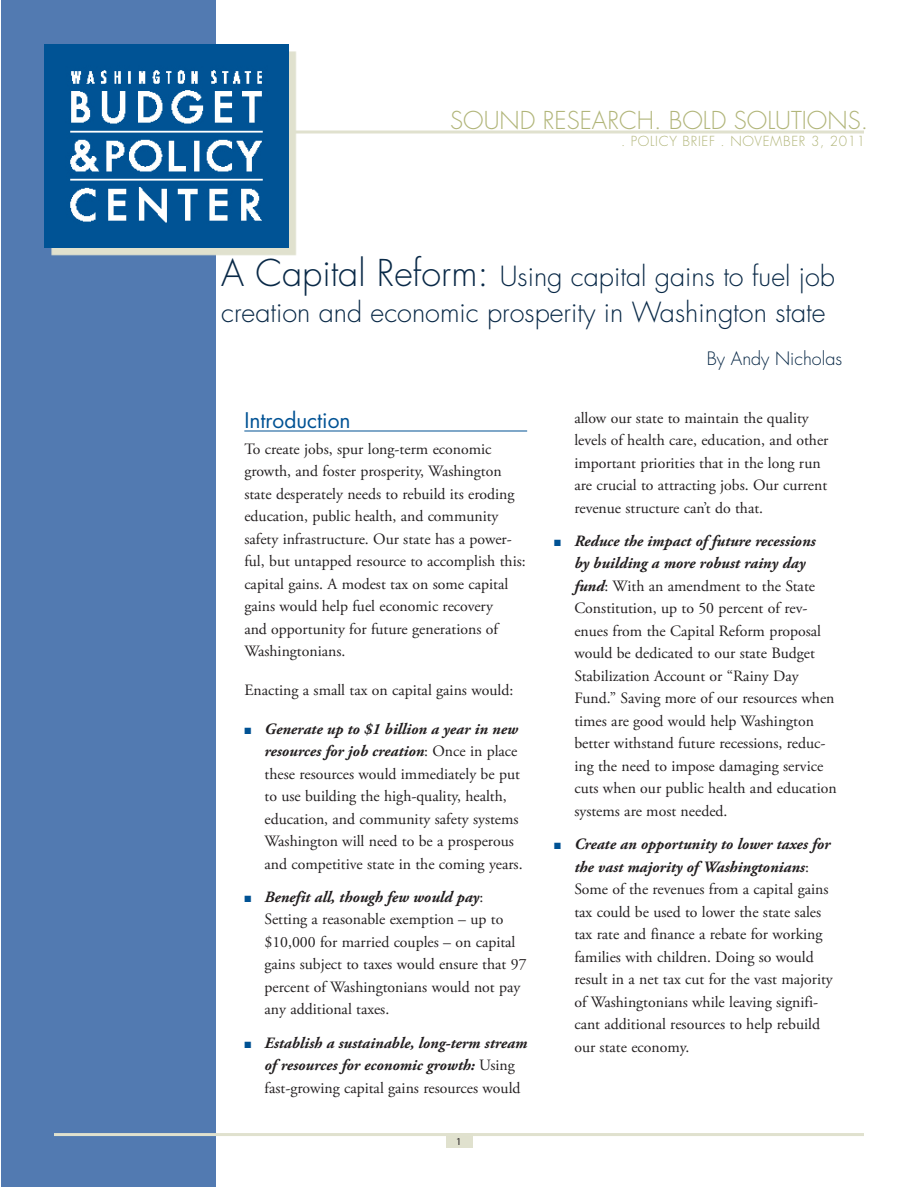
<style>
.page{position:relative;width:918px;height:1188px;background:#fff}
.page>*{position:absolute;margin:0;border:0;box-sizing:border-box;transform-origin:0 0}
.t1{font:300 27px/36px "Futura Std";color:#092947}
.t2{font:300 24px "Futura Std";color:#b1b579}
.t3{font:21px "Futura Std";color:#005294}
.t4{font:300 18px "Futura Std";color:#092947}
.t5{font:15.75px/22.5px "Adobe Garamond Pro";color:#231f20}
.t6{font:italic 700 15.75px/22.5px "Adobe Garamond Pro";color:#231f20}
.t7{font:300 13.5px "Futura Std";letter-spacing:.05em;color:#b1b579}
.t8{font:10.5px "Myriad Pro";color:#231f20}
.s1{font-size:36px}
.s2{color:#005294}
.s3{font-weight:700;font-style:italic}
.s4{font-weight:400;font-style:normal}
</style>
<div class="page">
<div style="left:1px;top:1px;width:214px;height:1186px;background:#527ab1"></div>
<div style="left:446px;top:1133px;width:26px;height:14px;background:#e0e1ce"></div>
<hr style="left:54px;top:1133px;width:810px;height:3px;background:#e0e1ce">
<hr style="left:221px;top:130px;width:643px;height:3px;background:#e0e1ce">
<hr style="left:244px;top:431px;width:283px;height:1px;background:#005294">
<div style="left:51px;top:51px;width:245px;height:205px;background:#e0e1ce"></div>
<img style="left:44px;top:44px;width:244px;height:204px">
<h2 class="t2" style="left:450px;top:108px;width:420px">SOUND RESEARCH. BOLD SOLUTIONS.</h2>
<p class="t7" style="left:621px;top:134px;width:246px">. POLICY BRIEF . NOVEMBER 3, 2011</p>
<h1 class="t1" style="left:221px;top:260px;width:615px"><span class="s1">A Capital Reform:</span> Using capital gains to fuel job creation and economic prosperity in Washington state</h1>
<p class="t4" style="left:707px;top:350px;width:137px">By Andy Nicholas</p>
<h3 class="t3" style="left:244px;top:411px;width:108px">Introduction</h3>
<p class="t5" style="left:244px;top:439px;width:283px">To create jobs, spur long-term economic growth, and foster prosperity, Washington state desperately needs to rebuild its eroding education, public health, and community safety infrastructure. Our state has a power&shy;ful, but untapped resource to accomplish this: capital gains. A modest tax on some capital gains would help fuel economic recovery<br>and opportunity for future generations of Washingtonians.</p>
<p class="t5" style="left:244px;top:680px;width:270px">Enacting a small tax on capital gains would:</p>
<p class="t5" style="left:265px;top:719px;width:260px;text-indent:-20px"><span class="s2">■</span> <span class="s3">Generate up to $1 billion a year in new resources for job creation</span>: Once in place these resources would immediately be put to use building the high-quality, health, education, and community safety systems Washington will need to be a prosperous and competitive state in the coming years.</p>
<p class="t5" style="left:265px;top:887px;width:264px;text-indent:-20px"><span class="s2">■</span> <span class="s3">Benefit all, though few would pay</span>:<br>Setting a reasonable exemption – up to $10,000 for married couples – on capital gains subject to taxes would ensure that 97 percent of Washingtonians would not pay any additional taxes.</p>
<p class="t6" style="left:265px;top:1033px;width:264px;text-indent:-20px"><span class="s2">■</span> Establish a sustainable, long-term stream of resources for economic growth: <span class="s4">Using fast-growing capital gains resources would</span></p>
<p class="t8" style="left:456px;top:1135px;width:7px">1</p>
<p class="t5" style="left:574px;top:408px;width:256px">allow our state to maintain the quality levels of health care, education, and other important priorities that in the long run are crucial to attracting jobs. Our current revenue structure can’t do that.</p>
<p class="t5" style="left:574px;top:531px;width:264px;text-indent:-20px"><span class="s2">■</span> <span class="s3">Reduce the impact of future recessions<br>by building a more robust rainy day fund</span>: With an amendment to the State Constitution, up to 50 percent of rev&shy;enues from the Capital Reform proposal would be dedicated to our state Budget Stabilization Account or “Rainy Day Fund.” Saving more of our resources when times are good would help Washington better withstand future recessions, reduc&shy;ing the need to impose damaging service cuts when our public health and education systems are most needed.</p>
<p class="t5" style="left:574px;top:834px;width:260px;text-indent:-20px"><span class="s2">■</span> <span class="s3">Create an opportunity to lower taxes for the vast majority of Washingtonians</span>:<br>Some of the revenues from a capital gains tax could be used to lower the state sales tax rate and finance a rebate for working families with children. Doing so would result in a net tax cut for the vast majority of Washingtonians while leaving signifi&shy;cant additional resources to help rebuild our state economy.</p>
</div>
